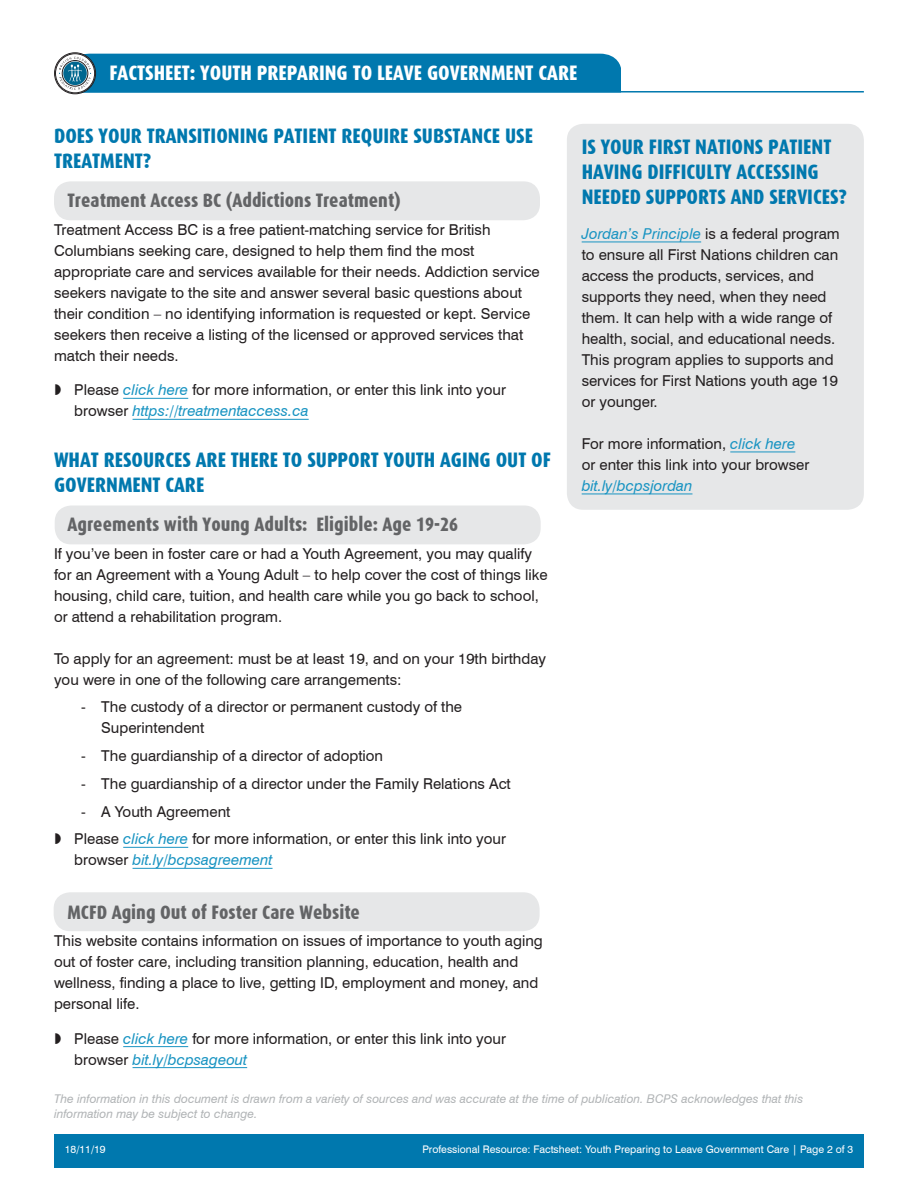
<style>
.page{position:relative;width:918px;height:1188px;background:#fff}
.page>*{position:absolute;margin:0;border:0;box-sizing:border-box;transform-origin:0 0}
.H3_blue{font:800 21px/25.2px "Dax Condensed";color:#0078ae}
.t1{font:800 21px "Dax Condensed";color:#fff}
.H4_-_black{font:800 19.5px "Dax Condensed";color:#636466}
.t2{font:15px/21px "Swiss 721 BT";color:#231f20}
.Disclaimer{font:italic 12px/15px "Swiss 721 BT";color:#b1b4b6}
.t3{font:10.5px "Swiss 721 BT";color:#fff}
.s1{font-style:italic;color:#1994c2}
</style>
<div class="page">
<hr style="left:69px;top:91px;width:795px;height:2px;background:#0078ae">
<svg style="left:55px;top:53px;width:40px;height:40px"></svg>
<div style="left:54px;top:53px;width:42px;height:41px;border:1px solid #231f20;border-radius:50%"></div>
<div style="left:55px;top:54px;width:40px;height:39px;border:1px solid #231f20;border-radius:50%"></div>
<svg style="left:59px;top:54px;width:562px;height:39px;background:#097bae"></svg>
<div style="left:567px;top:124px;width:297px;height:386px;background:#e6e7e8;border-radius:16px"></div>
<hr style="left:582px;top:242px;width:119px;height:1px;background:#1994c2">
<hr style="left:730px;top:452px;width:65px;height:1px;background:#1994c2">
<hr style="left:582px;top:494px;width:110px;height:1px;background:#1994c2">
<div style="left:54px;top:892px;width:486px;height:39px;background:#e6e7e8;border-radius:16px"></div>
<div style="left:55px;top:506px;width:486px;height:38px;background:#e6e7e8;border-radius:16px"></div>
<div style="left:54px;top:181px;width:486px;height:39px;background:#e6e7e8;border-radius:16px"></div>
<hr style="left:123px;top:398px;width:65px;height:1px;background:#1994c2">
<hr style="left:133px;top:419px;width:176px;height:1px;background:#1994c2">
<hr style="left:123px;top:847px;width:65px;height:1px;background:#1994c2">
<hr style="left:133px;top:868px;width:140px;height:1px;background:#1994c2">
<hr style="left:123px;top:1046px;width:65px;height:1px;background:#1994c2">
<hr style="left:133px;top:1067px;width:114px;height:1px;background:#1994c2">
<div style="left:54px;top:1134px;width:810px;height:33px;background:#0078ae"></div>
<h1 class="t1" style="left:109px;top:61px;width:470px">FACTSHEET: YOUTH PREPARING TO LEAVE GOVERNMENT CARE</h1>
<h3 class="H3_blue" style="left:54px;top:123px;width:481px">DOES YOUR TRANSITIONING PATIENT REQUIRE SUBSTANCE USE<br>TREATMENT?</h3>
<p class="H4_-_black" style="left:68px;top:190px;width:335px">Treatment Access BC (Addictions Treatment)</p>
<p class="t2" style="left:54px;top:219px;width:487px">Treatment Access BC is a free patient-matching service for British Columbians seeking care, designed to help them find the most appropriate care and services available for their needs. Addiction service seekers navigate to the site and answer several basic questions about their condition – no identifying information is requested or kept. Service seekers then receive a listing of the licensed or approved services that match their needs.</p>
<p class="t2" style="left:74px;top:379px;width:433px">Please <span class="s1">click here</span> for more information, or enter this link into your browser <span class="s1">https://treatmentaccess.ca</span></p>
<h3 class="H3_blue" style="left:54px;top:447px;width:498px">WHAT RESOURCES ARE THERE TO SUPPORT YOUTH AGING OUT OF<br>GOVERNMENT CARE</h3>
<p class="H4_-_black" style="left:68px;top:513px;width:392px">Agreements with Young Adults: Eligible: Age 19-26</p>
<p class="t2" style="left:54px;top:543px;width:495px">If you’ve been in foster care or had a Youth Agreement, you may qualify for an Agreement with a Young Adult – to help cover the cost of things like housing, child care, tuition, and health care while you go back to school, or attend a rehabilitation program.</p>
<p class="t2" style="left:54px;top:648px;width:494px">To apply for an agreement: must be at least 19, and on your 19th birthday you were in one of the following care arrangements:</p>
<p class="t2" style="left:101px;top:696px;width:362px;text-indent:-20px">- The custody of a director or permanent custody of the<br>Superintendent</p>
<p class="t2" style="left:81px;top:745px;width:304px">- The guardianship of a director of adoption</p>
<p class="t2" style="left:81px;top:773px;width:431px">- The guardianship of a director under the Family Relations Act</p>
<p class="t2" style="left:81px;top:801px;width:151px">- A Youth Agreement</p>
<p class="t2" style="left:74px;top:828px;width:433px">Please <span class="s1">click here</span> for more information, or enter this link into your browser <span class="s1">bit.ly/bcpsagreement</span></p>
<p class="H4_-_black" style="left:68px;top:901px;width:294px">MCFD Aging Out of Foster Care Website</p>
<p class="t2" style="left:54px;top:930px;width:490px">This website contains information on issues of importance to youth aging out of foster care, including transition planning, education, health and wellness, finding a place to live, getting ID, employment and money, and personal life.</p>
<p class="t2" style="left:74px;top:1028px;width:433px">Please <span class="s1">click here</span> for more information, or enter this link into your browser <span class="s1">bit.ly/bcpsageout</span></p>
<h3 class="H3_blue" style="left:582px;top:134px;width:267px">IS YOUR FIRST NATIONS PATIENT<br>HAVING DIFFICULTY ACCESSING<br>NEEDED SUPPORTS AND SERVICES?</h3>
<p class="t2" style="left:582px;top:223px;width:260px"><span class="s1">Jordan’s Principle</span> is a federal program to ensure all First Nations children can access the products, services, and supports they need, when they need them. It can help with a wide range of health, social, and educational needs.<br>This program applies to supports and services for First Nations youth age 19 or younger.</p>
<p class="t2" style="left:582px;top:433px;width:229px">For more information, <span class="s1">click here </span>or enter this link into your browser <span class="s1">bit.ly/bcpsjordan</span></p>
<p class="Disclaimer" style="left:54px;top:1091px;width:751px">The information in this document is drawn from a variety of sources and was accurate at the time of publication. BCPS acknowledges that this information may be subject to change.</p>
<p class="t3" style="left:65px;top:1143px;width:42px">18/11/19</p>
<p class="t3" style="left:422px;top:1143px;width:432px">Professional Resource: Factsheet: Youth Preparing to Leave Government Care | Page 2 of 3</p>
</div>
